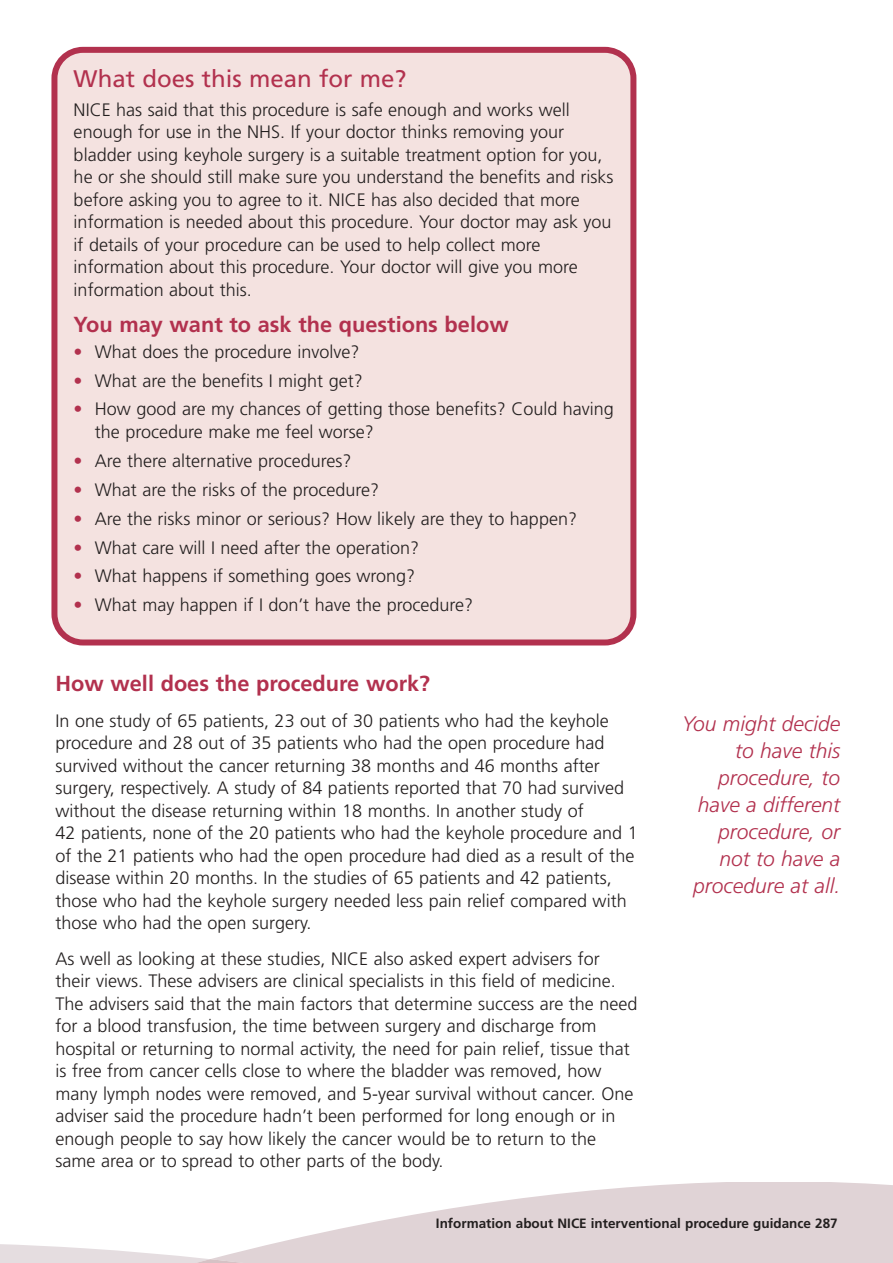
<style>
.page{position:relative;width:893px;height:1263px;background:#fff}
.page>*{position:absolute;margin:0;border:0;box-sizing:border-box;transform-origin:0 0}
.t1{font:24px "Frutiger";color:#b2314e}
.t2{font:700 21.75px "Frutiger";color:#b2314e}
.t3{font:italic 300 21px/27px "Frutiger";color:#b2314e;text-align:right}
.t4{font:300 18px/22.5px "Frutiger";color:#231f1f}
.t5{font:700 13.5px "Frutiger";color:#231f1f}
.s1{color:#b2314e}
</style>
<div class="page">
<svg style="left:281px;top:1182px;width:611px;height:60px;fill:#e0d3d6"></svg>
<svg style="left:0;top:1242px;width:892px;height:21px;background:#e4d9dc"></svg>
<div style="left:51px;top:47px;width:585px;height:599px;background:#f4e2e0"></div>
<h1 class="t1" style="left:74px;top:69px;width:334px">What does this mean for me?</h1>
<p class="t4" style="left:74px;top:99px;width:541px">NICE has said that this procedure is safe enough and works well enough for use in the NHS. If your doctor thinks removing your bladder using keyhole surgery is a suitable treatment option for you, he or she should still make sure you understand the benefits and risks before asking you to agree to it. NICE has also decided that more information is needed about this procedure. Your doctor may ask you if details of your procedure can be used to help collect more information about this procedure. Your doctor will give you more information about this.</p>
<p class="t2" style="left:74px;top:315px;width:436px">You may want to ask the questions below</p>
<p class="t4" style="left:74px;top:342px;width:287px"><span class="s1">•</span> What does the procedure involve?</p>
<p class="t4" style="left:74px;top:371px;width:290px"><span class="s1">•</span> What are the benefits I might get?</p>
<p class="t4" style="left:95px;top:399px;width:520px;text-indent:-21px"><span class="s1">•</span> How good are my chances of getting those benefits? Could having the procedure make me feel worse?</p>
<p class="t4" style="left:74px;top:451px;width:279px"><span class="s1">•</span> Are there alternative procedures?</p>
<p class="t4" style="left:74px;top:480px;width:307px"><span class="s1">•</span> What are the risks of the procedure?</p>
<p class="t4" style="left:74px;top:509px;width:505px"><span class="s1">•</span> Are the risks minor or serious? How likely are they to happen?</p>
<p class="t4" style="left:74px;top:537px;width:347px"><span class="s1">•</span> What care will I need after the operation?</p>
<p class="t4" style="left:74px;top:566px;width:343px"><span class="s1">•</span> What happens if something goes wrong?</p>
<p class="t4" style="left:74px;top:595px;width:401px"><span class="s1">•</span> What may happen if I don’t have the procedure?</p>
<p class="t2" style="left:55px;top:674px;width:376px">How well does the procedure work?</p>
<p class="t4" style="left:55px;top:711px;width:583px">In one study of 65 patients, 23 out of 30 patients who had the keyhole procedure and 28 out of 35 patients who had the open procedure had survived without the cancer returning 38 months and 46 months after surgery, respectively. A study of 84 patients reported that 70 had survived without the disease returning within 18 months. In another study of<br>42 patients, none of the 20 patients who had the keyhole procedure and 1 of the 21 patients who had the open procedure had died as a result of the disease within 20 months. In the studies of 65 patients and 42 patients, those who had the keyhole surgery needed less pain relief compared with those who had the open surgery.</p>
<p class="t4" style="left:55px;top:948px;width:583px">As well as looking at these studies, NICE also asked expert advisers for their views. These advisers are clinical specialists in this field of medicine.<br>The advisers said that the main factors that determine success are the need for a blood transfusion, the time between surgery and discharge from hospital or returning to normal activity, the need for pain relief, tissue that is free from cancer cells close to where the bladder was removed, how many lymph nodes were removed, and 5-year survival without cancer. One adviser said the procedure hadn’t been performed for long enough or in enough people to say how likely the cancer would be to return to the same area or to spread to other parts of the body.</p>
<p class="t3" style="left:682px;top:712px;width:160px">You might decide to have this procedure, to have a different procedure, or<br>not to have a procedure at all.</p>
<p class="t5" style="left:436px;top:1218px;width:403px">Information about NICE interventional procedure guidance 287</p>
</div>
